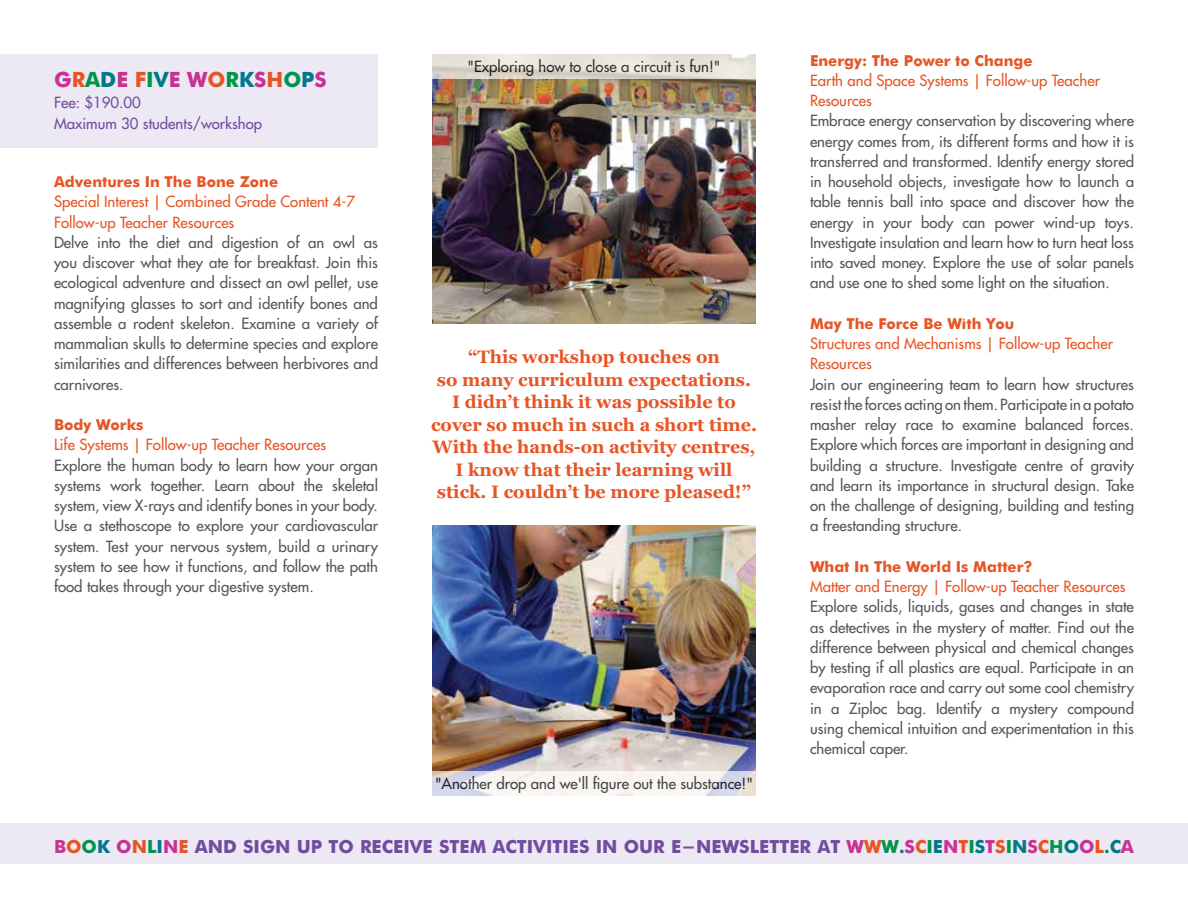
<style>
.page{position:relative;width:1188px;height:918px;background:#fff}
.page>*{position:absolute;margin:0;border:0;box-sizing:border-box;transform-origin:0 0}
.t1{font:700 21px "Futura";color:#c83293}
.t2{font:700 18px/22.5px "Georgia";color:#e65525;text-align:center}
.t3{font:700 18px "Futura";color:#724c9f}
.t4{font:15px/20.2px "Futura";color:#56565a;text-align:justify}
.t5{font:15px/20.2px "Futura";color:#e65525}
.t6{font:700 15px "Futura";color:#e65525}
.t7{font:15px "Futura";color:#000}
.t8{font:15px/21px "Futura";color:#724c9f}
.s1{color:#e65525}
.s2{color:#00954c}
.s3{color:#00788c}
.s4{color:#c83293}
</style>
<div class="page">
<img style="left:432px;top:79px;width:324px;height:245px">
<img style="left:432px;top:526px;width:324px;height:245px">
<svg style="left:432px;top:54px;width:324px;height:25px;background:#e3dfd5"></svg>
<svg style="left:432px;top:771px;width:324px;height:25px;fill:#f8f5f3"></svg>
<div style="left:0;top:54px;width:378px;height:93px;background:#ede9f4"></div>
<div style="left:0;top:824px;width:1188px;height:40px;background:#ede9f4"></div>
<h1 class="t1" style="left:54px;top:64px;width:274px">G<span class="s1">R</span><span class="s2">A</span><span class="s3">D</span>E <span class="s1">F</span><span class="s2">I</span><span class="s3">V</span>E W<span class="s1">O</span><span class="s2">R</span><span class="s3">K</span>S<span class="s1">H</span><span class="s2">O</span><span class="s3">P</span>S</h1>
<p class="t8" style="left:54px;top:92px;width:210px">Fee: $190.00<br>Maximum 30 students/workshop</p>
<p class="t6" style="left:54px;top:171px;width:226px">Adventures In The Bone Zone</p>
<p class="t5" style="left:54px;top:192px;width:303px">Special Interest | Combined Grade Content 4-7<br>Follow-up Teacher Resources</p>
<p class="t4" style="left:54px;top:232px;width:326px">Delve into the diet and digestion of an owl as you discover what they ate for breakfast. Join this ecological adventure and dissect an owl pellet, use magnifying glasses to sort and identify bones and assemble a rodent skeleton. Examine a variety of mammalian skulls to determine species and explore similarities and differences between herbivores and carnivores.</p>
<p class="t6" style="left:54px;top:414px;width:91px">Body Works</p>
<p class="t5" style="left:54px;top:435px;width:274px">Life Systems | Follow-up Teacher Resources</p>
<p class="t4" style="left:54px;top:455px;width:326px">Explore the human body to learn how your organ systems work together. Learn about the skeletal system, view X-rays and identify bones in your body.<br>Use a stethoscope to explore your cardiovascular system. Test your nervous system, build a urinary system to see how it functions, and follow the path food takes through your digestive system.</p>
<p class="t7" style="left:468px;top:57px;width:254px">"Exploring how to close a circuit is fun!"</p>
<p class="t2" style="left:431px;top:346px;width:327px">“This workshop touches on<br>so many curriculum expectations.<br>I didn’t think it was possible to cover so much in such a short time.<br>With the hands-on activity centres,<br>I know that their learning will stick. I couldn’t be more pleased!”</p>
<p class="t7" style="left:435px;top:775px;width:319px">"Another drop and we'll figure out the substance!"</p>
<p class="t6" style="left:810px;top:49px;width:224px">Energy: The Power to Change</p>
<p class="t5" style="left:810px;top:70px;width:291px">Earth and Space Systems | Follow-up Teacher<br>Resources</p>
<p class="t4" style="left:810px;top:111px;width:326px">Embrace energy conservation by discovering where energy comes from, its different forms and how it is transferred and transformed. Identify energy stored in household objects, investigate how to launch a table tennis ball into space and discover how the energy in your body can power wind-up toys.<br>Investigate insulation and learn how to turn heat loss into saved money. Explore the use of solar panels and use one to shed some light on the situation.</p>
<p class="t6" style="left:810px;top:312px;width:206px">May The Force Be With You</p>
<p class="t5" style="left:810px;top:333px;width:304px">Structures and Mechanisms | Follow-up Teacher<br>Resources</p>
<p class="t4" style="left:810px;top:374px;width:326px">Join our engineering team to learn how structures resist the forces acting on them. Participate in a potato masher relay race to examine balanced forces.<br>Explore which forces are important in designing and building a structure. Investigate centre of gravity and learn its importance in structural design. Take on the challenge of designing, building and testing a freestanding structure.</p>
<p class="t6" style="left:810px;top:555px;width:224px">What In The World Is Matter?</p>
<p class="t5" style="left:810px;top:576px;width:317px">Matter and Energy | Follow-up Teacher Resources</p>
<p class="t4" style="left:810px;top:597px;width:326px">Explore solids, liquids, gases and changes in state as detectives in the mystery of matter. Find out the difference between physical and chemical changes by testing if all plastics are equal. Participate in an evaporation race and carry out some cool chemistry in a Ziploc bag. Identify a mystery compound using chemical intuition and experimentation in this chemical caper.</p>
<p class="t3" style="left:54px;top:834px;width:1081px"><span class="s4">B</span><span class="s1">O</span><span class="s2">O</span><span class="s3">K</span> <span class="s4">O</span><span class="s1">N</span><span class="s2">L</span><span class="s3">I</span><span class="s4">N</span><span class="s1">E</span> AND SIGN UP TO RECEIVE STEM ACTIVITIES IN OUR E-NEWSLETTER AT <span class="s4">W</span><span class="s1">W</span><span class="s2">W</span><span class="s3">.</span><span class="s4">S</span><span class="s1">C</span><span class="s2">I</span><span class="s3">E</span><span class="s4">N</span><span class="s1">T</span><span class="s2">I</span><span class="s3">S</span><span class="s4">T</span><span class="s1">S</span><span class="s2">I</span><span class="s3">N</span><span class="s4">S</span><span class="s1">C</span><span class="s2">H</span><span class="s3">O</span><span class="s4">O</span><span class="s1">L</span><span class="s2">.</span><span class="s3">C</span><span class="s4">A</span></p>
</div>
